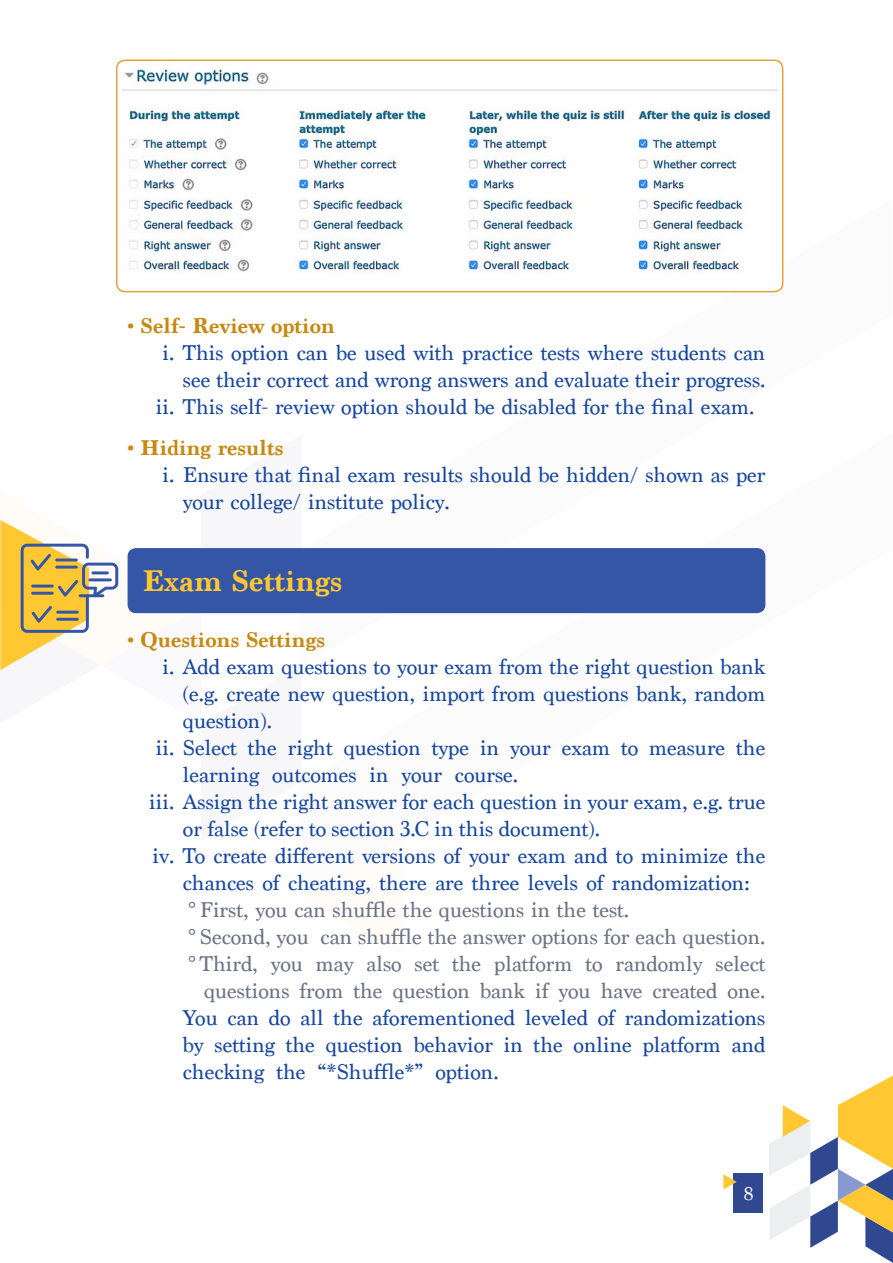
<style>
.page{position:relative;width:893px;height:1263px;background:#fff}
.page>*{position:absolute;margin:0;border:0;box-sizing:border-box;transform-origin:0 0}
.t1{font:700 31.5px "Marion";color:#ffc832}
.t2{font:22.5px/27px "Marion";color:#17479e}
.t3{font:22.5px "Marion";color:#6c7384}
.t4{font:700 22.5px "Marion";color:#c68911}
.t5{font:19.5px "Marion";color:#fff}
</style>
<div class="page">
<div style="left:733px;top:1173px;width:30px;height:39px;background:#2f488f"></div>
<svg style="left:769px;top:1075px;width:124px;height:188px"></svg>
<svg style="left:723px;top:1174px;width:14px;height:15px"></svg>
<img style="left:117px;top:60px;width:666px;height:232px">
<div style="left:116px;top:60px;width:667px;height:232px;border:2px solid #eaa039;border-radius:9px"></div>
<div style="left:128px;top:548px;width:637px;height:65px;background:#3555a6;border-radius:9px"></div>
<svg style="left:0;top:520px;width:402px;height:150px"></svg>
<hr style="left:79px;top:594px;width:25px;height:3px;background:#3555a6">
<hr style="left:91px;top:571px;width:18px;height:3px;background:#3555a6">
<hr style="left:88px;top:578px;width:24px;height:3px;background:#3555a6">
<p class="t4" style="left:128px;top:312px;width:209px">• Self- Review option</p>
<p class="t2" style="left:162px;top:339px;width:604px">i. This option can be used with practice tests where students can</p>
<p class="t2" style="left:183px;top:366px;width:584px">see their correct and wrong answers and evaluate their progress.</p>
<p class="t2" style="left:156px;top:393px;width:600px">ii. This self- review option should be disabled for the final exam.</p>
<p class="t4" style="left:128px;top:434px;width:157px">• Hiding results</p>
<p class="t2" style="left:183px;top:462px;width:584px;text-indent:-20px">i. Ensure that final exam results should be hidden/ shown as per your college/ institute policy.</p>
<h1 class="t1" style="left:142px;top:562px;width:201px">Exam Settings</h1>
<p class="t4" style="left:128px;top:626px;width:199px">• Questions Settings</p>
<p class="t2" style="left:162px;top:654px;width:604px">i. Add exam questions to your exam from the right question bank</p>
<p class="t2" style="left:183px;top:681px;width:584px">(e.g. create new question, import from questions bank, random</p>
<p class="t2" style="left:183px;top:708px;width:91px">question).</p>
<p class="t2" style="left:156px;top:735px;width:611px">ii. Select the right question type in your exam to measure the</p>
<p class="t2" style="left:183px;top:762px;width:337px">learning outcomes in your course.</p>
<p class="t2" style="left:149px;top:789px;width:618px">iii. Assign the right answer for each question in your exam, e.g. true</p>
<p class="t2" style="left:183px;top:816px;width:419px">or false (refer to section 3.C in this document).</p>
<p class="t2" style="left:152px;top:843px;width:614px">iv. To create different versions of your exam and to minimize the</p>
<p class="t2" style="left:183px;top:870px;width:568px">chances of cheating, there are three levels of randomization:</p>
<p class="t3" style="left:188px;top:896px;width:442px">° First, you can shuffle the questions in the test.</p>
<p class="t3" style="left:188px;top:923px;width:579px">° Second, you can shuffle the answer options for each question.</p>
<p class="t3" style="left:188px;top:950px;width:579px">° Third, you may also set the platform to randomly select</p>
<p class="t3" style="left:204px;top:977px;width:563px">questions from the question bank if you have created one.</p>
<p class="t2" style="left:183px;top:1005px;width:584px;text-align:justify">You can do all the aforementioned leveled of randomizations by setting the question behavior in the online platform and checking the “*Shuffle*” option.</p>
<p class="t5" style="left:744px;top:1182px;width:11px">8</p>
</div>
